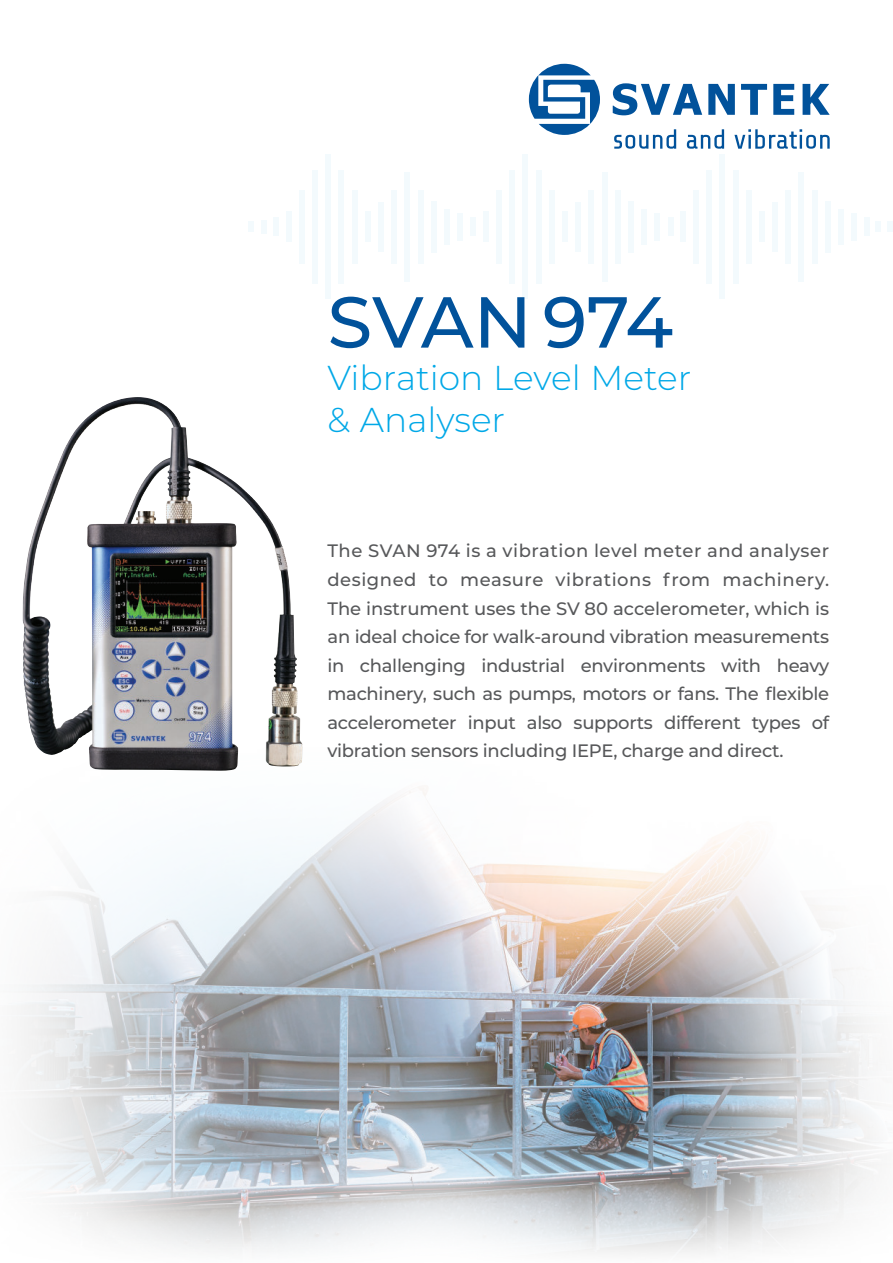
<style>
.page{position:relative;width:893px;height:1263px;background:#fff}
.page>*{position:absolute;margin:0;border:0;box-sizing:border-box;transform-origin:0 0}
.t1{font:500 72px "Montserrat";letter-spacing:-.005em;color:#01529b}
.t2{font:300 34.5px/42px "Montserrat";color:#00a8e7}
.t3{font:500 18px/28.5px "Montserrat";letter-spacing:-.015em;color:#57585a;text-align:justify}
</style>
<div class="page">
<img style="left:20px;top:63px;width:859px;height:1191px">
<div style="left:483px;top:211px;width:6px;height:31px;background:#f3fafd"></div>
<div style="left:496px;top:190px;width:6px;height:73px;background:#f3fafd"></div>
<div style="left:509px;top:170px;width:6px;height:113px;background:#f3fafd"></div>
<div style="left:522px;top:154px;width:6px;height:145px;background:#f3fafd"></div>
<div style="left:562px;top:211px;width:6px;height:31px;background:#f3fafd"></div>
<div style="left:549px;top:190px;width:6px;height:73px;background:#f3fafd"></div>
<div style="left:536px;top:170px;width:6px;height:113px;background:#f3fafd"></div>
<div style="left:575px;top:202px;width:6px;height:49px;background:#f3fafd"></div>
<div style="left:588px;top:190px;width:6px;height:73px;background:#f3fafd"></div>
<div style="left:602px;top:172px;width:6px;height:109px;background:#f3fafd"></div>
<div style="left:615px;top:190px;width:6px;height:73px;background:#f3fafd"></div>
<div style="left:628px;top:201px;width:6px;height:51px;background:#f3fafd"></div>
<div style="left:641px;top:209px;width:6px;height:35px;background:#f3fafd"></div>
<div style="left:654px;top:213px;width:6px;height:27px;background:#f3fafd"></div>
<div style="left:668px;top:217px;width:6px;height:19px;background:#f3fafd"></div>
<div style="left:680px;top:211px;width:6px;height:31px;background:#f3fafd"></div>
<div style="left:693px;top:190px;width:6px;height:73px;background:#f3fafd"></div>
<div style="left:706px;top:170px;width:6px;height:113px;background:#f3fafd"></div>
<div style="left:719px;top:154px;width:6px;height:145px;background:#f3fafd"></div>
<div style="left:759px;top:211px;width:6px;height:31px;background:#f3fafd"></div>
<div style="left:746px;top:190px;width:6px;height:73px;background:#f3fafd"></div>
<div style="left:732px;top:170px;width:6px;height:113px;background:#f3fafd"></div>
<div style="left:772px;top:202px;width:6px;height:49px;background:#f3fafd"></div>
<div style="left:785px;top:190px;width:6px;height:73px;background:#f3fafd"></div>
<div style="left:798px;top:172px;width:6px;height:109px;background:#f3fafd"></div>
<div style="left:812px;top:190px;width:6px;height:73px;background:#f3fafd"></div>
<div style="left:825px;top:201px;width:6px;height:51px;background:#f3fafd"></div>
<div style="left:838px;top:209px;width:6px;height:35px;background:#f3fafd"></div>
<div style="left:851px;top:213px;width:6px;height:27px;background:#f3fafd"></div>
<div style="left:864px;top:217px;width:6px;height:19px;background:#f3fafd"></div>
<div style="left:286px;top:211px;width:6px;height:31px;background:#f3fafd"></div>
<div style="left:299px;top:190px;width:6px;height:73px;background:#f3fafd"></div>
<div style="left:312px;top:170px;width:6px;height:113px;background:#f3fafd"></div>
<div style="left:325px;top:154px;width:6px;height:145px;background:#f3fafd"></div>
<div style="left:365px;top:211px;width:6px;height:31px;background:#f3fafd"></div>
<div style="left:352px;top:190px;width:6px;height:73px;background:#f3fafd"></div>
<div style="left:338px;top:170px;width:6px;height:113px;background:#f3fafd"></div>
<div style="left:378px;top:202px;width:6px;height:49px;background:#f3fafd"></div>
<div style="left:391px;top:190px;width:6px;height:73px;background:#f3fafd"></div>
<div style="left:404px;top:172px;width:6px;height:109px;background:#f3fafd"></div>
<div style="left:418px;top:190px;width:6px;height:73px;background:#f3fafd"></div>
<div style="left:431px;top:201px;width:6px;height:51px;background:#f3fafd"></div>
<div style="left:444px;top:209px;width:6px;height:35px;background:#f3fafd"></div>
<div style="left:457px;top:213px;width:6px;height:27px;background:#f3fafd"></div>
<div style="left:470px;top:217px;width:6px;height:19px;background:#f3fafd"></div>
<div style="left:273px;top:217px;width:6px;height:19px;background:#f3fafd"></div>
<div style="left:261px;top:220px;width:6px;height:13px;background:#f3fafd"></div>
<div style="left:248px;top:221px;width:6px;height:11px;background:#f3fafd"></div>
<div style="left:875px;top:221px;width:6px;height:11px;background:#f3fafd"></div>
<div style="left:887px;top:221px;width:6px;height:11px;background:#f3fafd"></div>
<svg style="left:529px;top:64px;width:71px;height:71px"></svg>
<svg style="left:613px;top:83px;width:216px;height:32px"></svg>
<svg style="left:614px;top:129px;width:62px;height:20px"></svg>
<svg style="left:687px;top:129px;width:37px;height:20px"></svg>
<svg style="left:734px;top:129px;width:95px;height:20px"></svg>
<img style="left:22px;top:397px;width:216px;height:374px">
<h1 class="t1" style="left:327px;top:293px;width:347px">SVAN 974</h1>
<h2 class="t2" style="left:327px;top:359px;width:365px">Vibration Level Meter &amp; Analyser</h2>
<p class="t3" style="left:327px;top:538px;width:503px">The SVAN 974 is a vibration level meter and analyser designed to measure vibrations from machinery.<br>The instrument uses the SV 80 accelerometer, which is an ideal choice for walk-around vibration measurements in challenging industrial environments with heavy machinery, such as pumps, motors or fans. The flexible accelerometer input also supports different types of vibration sensors including IEPE, charge and direct.</p>
</div>
